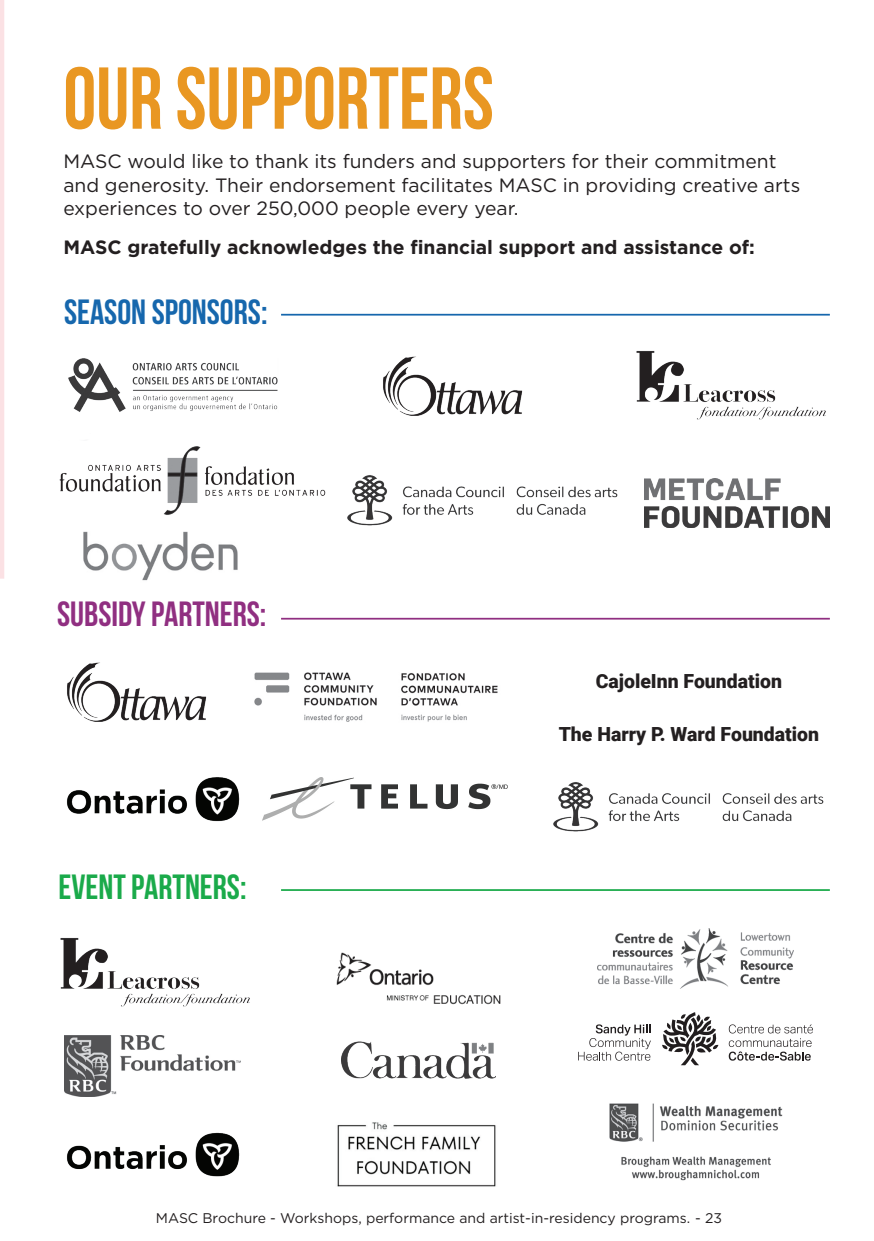
<style>
.page{position:relative;width:874px;height:1241px;background:#fff}
.page>*{position:absolute;margin:0;border:0;box-sizing:border-box;transform-origin:0 0}
.t1{font:700 87.5px "Bebas Neue";color:#e99722;scale:.95 1}
.t2{font:700 35px "Bebas Neue";color:#902f81}
.t3{font:700 35px "Bebas Neue";color:#1667ad}
.t4{font:700 35px "Bebas Neue";color:#1aaa4a}
.t5{font:900 19.43px "Roboto";color:#231f20}
.t6{font:19.25px/23.1px "Gotham";color:#231f20}
.t7{font:700 19.25px "Gotham";color:#231f20}
.t8{font:14px "Gotham";color:#231f20}
</style>
<div class="page">
<hr style="left:0;top:0;width:4px;height:578px;background:#fbe1e4">
<img style="left:68px;top:358px;width:210px;height:54px">
<img style="left:644px;top:478px;width:185px;height:49px">
<img style="left:83px;top:531px;width:155px;height:50px">
<img style="left:347px;top:475px;width:271px;height:51px">
<img style="left:59px;top:446px;width:267px;height:69px">
<img style="left:383px;top:356px;width:140px;height:60px">
<img style="left:636px;top:351px;width:189px;height:69px">
<img style="left:553px;top:782px;width:271px;height:50px">
<img style="left:67px;top:662px;width:140px;height:60px">
<img style="left:67px;top:777px;width:173px;height:45px">
<img style="left:67px;top:1132px;width:173px;height:45px">
<img style="left:262px;top:777px;width:246px;height:44px">
<img style="left:254px;top:672px;width:244px;height:50px">
<img style="left:60px;top:938px;width:190px;height:69px">
<svg style="left:728px;top:1024px;width:84px;height:36px"></svg>
<svg style="left:578px;top:1024px;width:72px;height:36px"></svg>
<svg style="left:662px;top:1012px;width:56px;height:53px"></svg>
<img style="left:341px;top:1041px;width:154px;height:38px">
<img style="left:65px;top:1035px;width:176px;height:61px">
<img style="left:597px;top:928px;width:196px;height:60px">
<img style="left:336px;top:952px;width:165px;height:53px">
<img style="left:609px;top:1103px;width:174px;height:78px">
<img style="left:337px;top:1122px;width:159px;height:65px">
<hr style="left:281px;top:617px;width:548px;height:2px;background:#902f81">
<hr style="left:281px;top:889px;width:548px;height:1px;background:#1aaa4a">
<hr style="left:281px;top:314px;width:548px;height:1px;background:#1667ad">
<h1 class="t1" style="left:63px;top:50px;width:454px">OUR SUPPORTERS</h1>
<p class="t6" style="left:63px;top:150px;width:738px">MASC would like to thank its funders and supporters for their commitment and generosity. Their endorsement facilitates MASC in providing creative arts experiences to over 250,000 people every year.</p>
<p class="t7" style="left:63px;top:234px;width:692px">MASC gratefully acknowledges the financial support and assistance of:</p>
<h2 class="t3" style="left:64px;top:292px;width:205px">SEASON SPONSORS:</h2>
<h2 class="t2" style="left:57px;top:594px;width:211px">SUBSIDY PARTNERS:</h2>
<h2 class="t4" style="left:58px;top:868px;width:189px">EVENT PARTNERS:</h2>
<p class="t5" style="left:595px;top:667px;width:188px">CajoleInn Foundation</p>
<p class="t5" style="left:558px;top:720px;width:262px">The Harry P. Ward Foundation</p>
<p class="t8" style="left:156px;top:1208px;width:567px">MASC Brochure - Workshops, performance and artist-in-residency programs. - 23</p>
</div>
